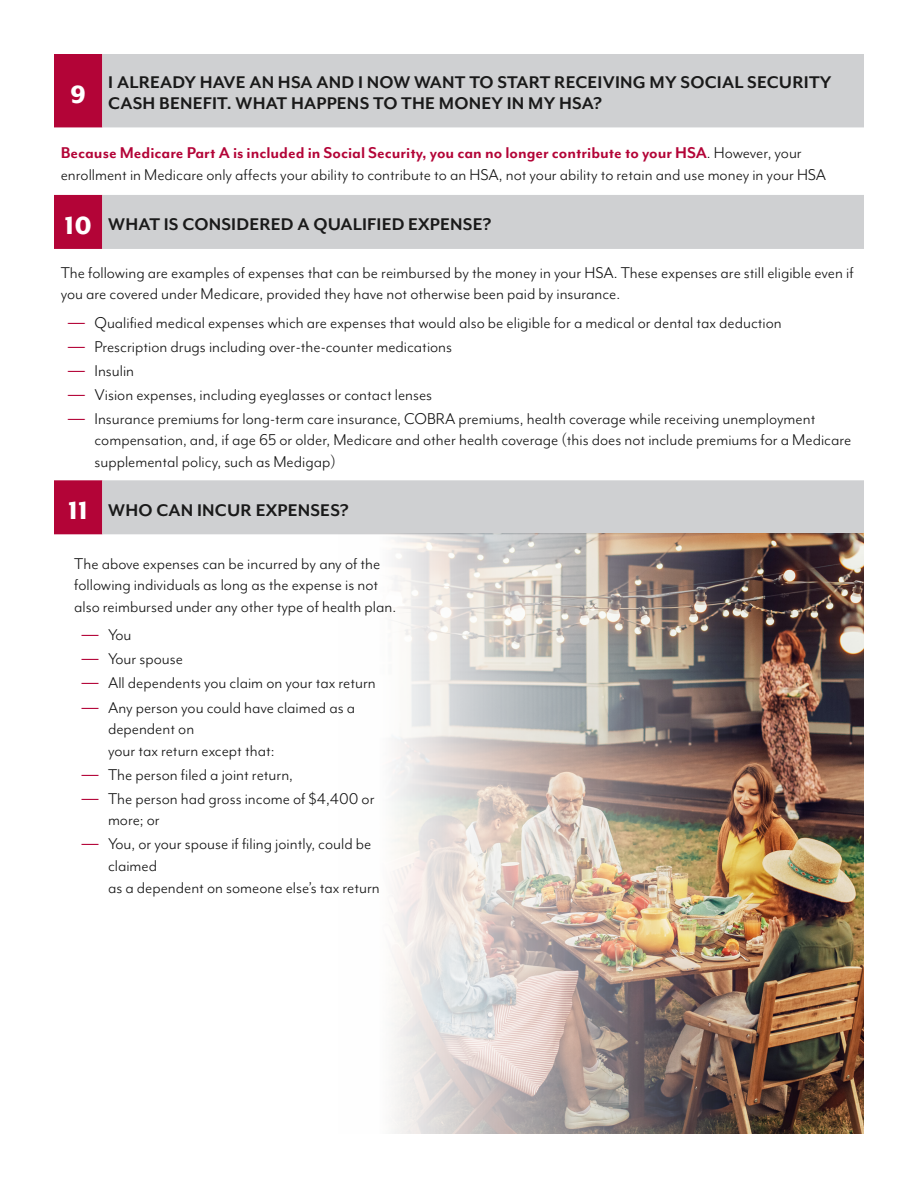
<style>
.page{position:relative;width:918px;height:1188px;background:#fff}
.page>*{position:absolute;margin:0;border:0;box-sizing:border-box;transform-origin:0 0}
.number{font:800 28.5px "Mr Eaves Mod OT";color:#fff}
.T_Header{font:700 19.5px/21px "Mr Eaves Mod OT";letter-spacing:.01em;color:#1a1a1a}
.t1{font:18px/21.6px "Mr Eaves Mod OT";color:#121212}
.s1{font-weight:700;color:#b30437}
.s2{font-family:"Myriad Pro";color:#b30437}
</style>
<div class="page">
<svg style="left:54px;top:54px;width:48px;height:480px"></svg>
<svg style="left:102px;top:54px;width:762px;height:480px"></svg>
<img style="left:338px;top:534px;width:526px;height:600px">
<p class="number" style="left:70px;top:78px;width:17px">9</p>
<p class="T_Header" style="left:108px;top:72px;width:725px">I ALREADY HAVE AN HSA AND I NOW WANT TO START RECEIVING MY SOCIAL SECURITY<br>CASH BENEFIT. WHAT HAPPENS TO THE MONEY IN MY HSA?</p>
<p class="t1" style="left:61px;top:142px;width:767px"><span class="s1">Because Medicare Part A is included in Social Security, you can no longer contribute to your HSA</span>. However, your enrollment in Medicare only affects your ability to contribute to an HSA, not your ability to retain and use money in your HSA</p>
<p class="number" style="left:64px;top:209px;width:29px">10</p>
<p class="T_Header" style="left:108px;top:214px;width:385px">WHAT IS CONSIDERED A QUALIFIED EXPENSE?</p>
<p class="t1" style="left:61px;top:261px;width:794px">The following are examples of expenses that can be reimbursed by the money in your HSA. These expenses are still eligible even if you are covered under Medicare, provided they have not otherwise been paid by insurance.</p>
<p class="t1" style="left:68px;top:311px;width:716px"><span class="s2">—</span> Qualified medical expenses which are expenses that would also be eligible for a medical or dental tax deduction</p>
<p class="t1" style="left:68px;top:335px;width:386px"><span class="s2">—</span> Prescription drugs including over-the-counter medications</p>
<p class="t1" style="left:68px;top:359px;width:68px"><span class="s2">—</span> Insulin</p>
<p class="t1" style="left:68px;top:383px;width:366px"><span class="s2">—</span> Vision expenses, including eyeglasses or contact lenses</p>
<p class="t1" style="left:94px;top:407px;width:758px;text-indent:-27px"><span class="s2">—</span> Insurance premiums for long-term care insurance, COBRA premiums, health coverage while receiving unemployment compensation, and, if age 65 or older, Medicare and other health coverage (this does not include premiums for a Medicare supplemental policy, such as Medigap)</p>
<p class="number" style="left:68px;top:494px;width:22px">11</p>
<p class="T_Header" style="left:108px;top:499px;width:242px">WHO CAN INCUR EXPENSES?</p>
<p class="t1" style="left:74px;top:553px;width:323px">The above expenses can be incurred by any of the following individuals as long as the expense is not also reimbursed under any other type of health plan.</p>
<p class="t1" style="left:81px;top:624px;width:52px"><span class="s2">—</span> You</p>
<p class="t1" style="left:81px;top:648px;width:103px"><span class="s2">—</span> Your spouse</p>
<p class="t1" style="left:81px;top:672px;width:296px"><span class="s2">—</span> All dependents you claim on your tax return</p>
<p class="t1" style="left:108px;top:696px;width:249px;text-indent:-27px"><span class="s2">—</span> Any person you could have claimed as a dependent on<br>your tax return except that:</p>
<p class="t1" style="left:81px;top:763px;width:214px"><span class="s2">—</span> The person filed a joint return,</p>
<p class="t1" style="left:108px;top:787px;width:268px;text-indent:-27px"><span class="s2">—</span> The person had gross income of $4,400 or more; or</p>
<p class="t1" style="left:108px;top:833px;width:273px;text-indent:-27px"><span class="s2">—</span> You, or your spouse if filing jointly, could be claimed<br>as a dependent on someone else’s tax return</p>
</div>
